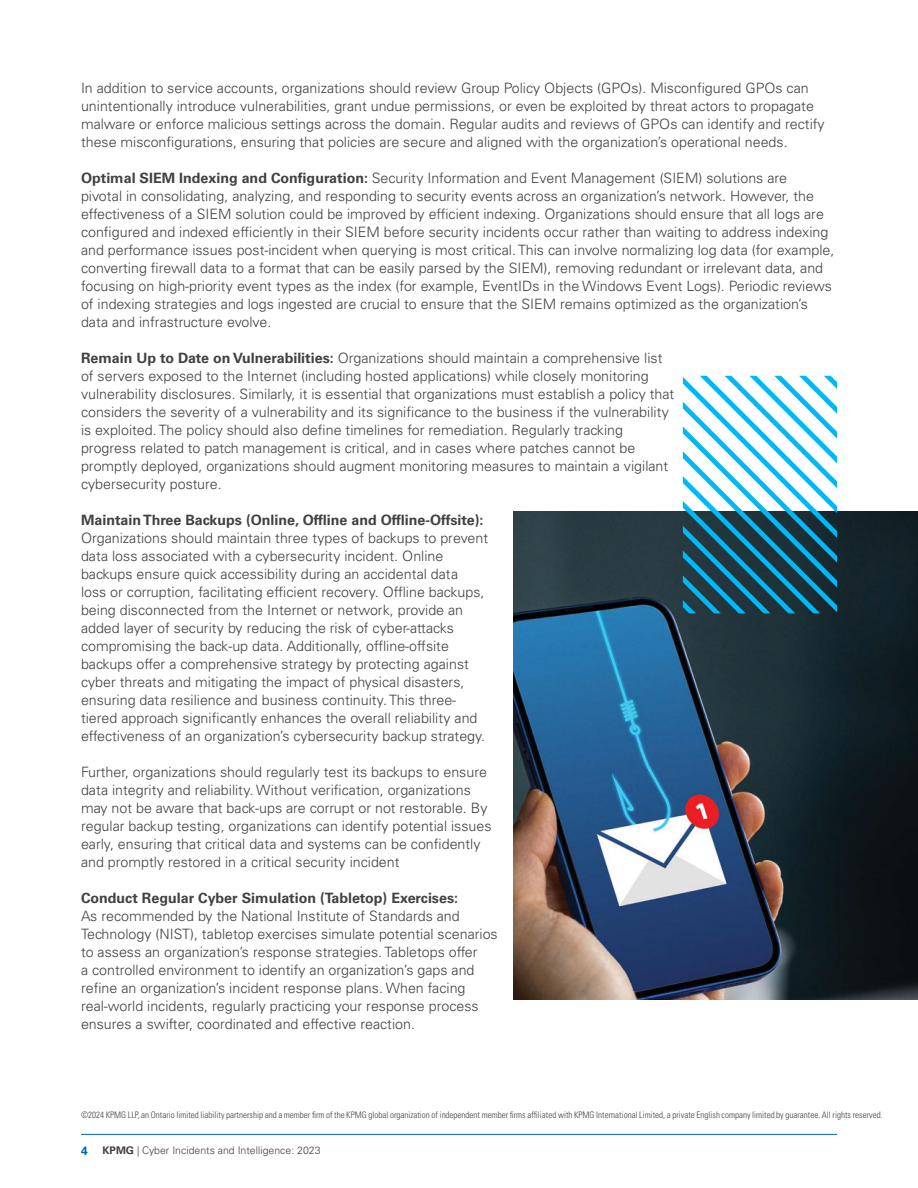
<style>
.page{position:relative;width:918px;height:1188px;background:#fff}
.page>*{position:absolute;margin:0;border:0;box-sizing:border-box;transform-origin:0 0}
.t1{font:300 14.25px/18px "Univers LT Std";color:#414042}
.t2{font:700 14.25px "Univers LT Std";color:#414042}
.t3{font:300 10.5px "Univers LT Std";color:#414042}
.t4{font:300 condensed 9px "Univers LT Std";color:#414042}
.s1{font-weight:700}
.s2{font-weight:700;font-size:12px;color:#0066b3}
</style>
<div class="page">
<img style="left:513px;top:511px;width:405px;height:488px">
<svg style="left:683px;top:376px;width:154px;height:237px"></svg>
<hr style="left:81px;top:1134px;width:756px;height:1px;background:#0066b3">
<p class="t1" style="left:81px;top:79px;width:745px">In addition to service accounts, organizations should review Group Policy Objects (GPOs). Misconfigured GPOs can unintentionally introduce vulnerabilities, grant undue permissions, or even be exploited by threat actors to propagate malware or enforce malicious settings across the domain. Regular audits and reviews of GPOs can identify and rectify these misconfigurations, ensuring that policies are secure and aligned with the organization’s operational needs.</p>
<p class="t1" style="left:81px;top:169px;width:755px"><span class="s1">Optimal SIEM Indexing and Configuration:</span> Security Information and Event Management (SIEM) solutions are<br>pivotal in consolidating, analyzing, and responding to security events across an organization’s network. However, the effectiveness of a SIEM solution could be improved by efficient indexing. Organizations should ensure that all logs are configured and indexed efficiently in their SIEM before security incidents occur rather than waiting to address indexing and performance issues post-incident when querying is most critical. This can involve normalizing log data (for example, converting firewall data to a format that can be easily parsed by the SIEM), removing redundant or irrelevant data, and focusing on high-priority event types as the index (for example, EventIDs in the Windows Event Logs). Periodic reviews of indexing strategies and logs ingested are crucial to ensure that the SIEM remains optimized as the organization’s data and infrastructure evolve.</p>
<p class="t1" style="left:81px;top:349px;width:595px"><span class="s1">Remain Up to Date on Vulnerabilities:</span> Organizations should maintain a comprehensive list of servers exposed to the Internet (including hosted applications) while closely monitoring vulnerability disclosures. Similarly, it is essential that organizations must establish a policy that considers the severity of a vulnerability and its significance to the business if the vulnerability is exploited. The policy should also define timelines for remediation. Regularly tracking progress related to patch management is critical, and in cases where patches cannot be promptly deployed, organizations should augment monitoring measures to maintain a vigilant cybersecurity posture.</p>
<p class="t2" style="left:81px;top:512px;width:404px">Maintain Three Backups (Online, Offline and Offline-Offsite):</p>
<p class="t1" style="left:81px;top:529px;width:409px">Organizations should maintain three types of backups to prevent data loss associated with a cybersecurity incident. Online backups ensure quick accessibility during an accidental data<br>loss or corruption, facilitating efficient recovery. Offline backups, being disconnected from the Internet or network, provide an added layer of security by reducing the risk of cyber-attacks compromising the back-up data. Additionally, offline-offsite backups offer a comprehensive strategy by protecting against cyber threats and mitigating the impact of physical disasters, ensuring data resilience and business continuity. This three&shy;tiered approach significantly enhances the overall reliability and effectiveness of an organization’s cybersecurity backup strategy.</p>
<p class="t1" style="left:81px;top:763px;width:412px">Further, organizations should regularly test its backups to ensure data integrity and reliability. Without verification, organizations may not be aware that back-ups are corrupt or not restorable. By regular backup testing, organizations can identify potential issues early, ensuring that critical data and systems can be confidently and promptly restored in a critical security incident</p>
<p class="t2" style="left:81px;top:889px;width:379px">Conduct Regular Cyber Simulation (Tabletop) Exercises:</p>
<p class="t1" style="left:81px;top:907px;width:418px">As recommended by the National Institute of Standards and Technology (NIST), tabletop exercises simulate potential scenarios to assess an organization’s response strategies. Tabletops offer<br>a controlled environment to identify an organization’s gaps and refine an organization’s incident response plans. When facing real-world incidents, regularly practicing your response process ensures a swifter, coordinated and effective reaction.</p>
<p class="t4" style="left:81px;top:1110px;width:803px">©2024 KPMG LLP, an Ontario limited liability partnership and a member firm of the KPMG global organization of independent member firms affiliated with KPMG International Limited, a private English company limited by guarantee. All rights reserved.</p>
<p class="t3" style="left:81px;top:1144px;width:241px"><span class="s2">4</span> <span class="s1">KPMG</span> | Cyber Incidents and Intelligence: 2023</p>
</div>
